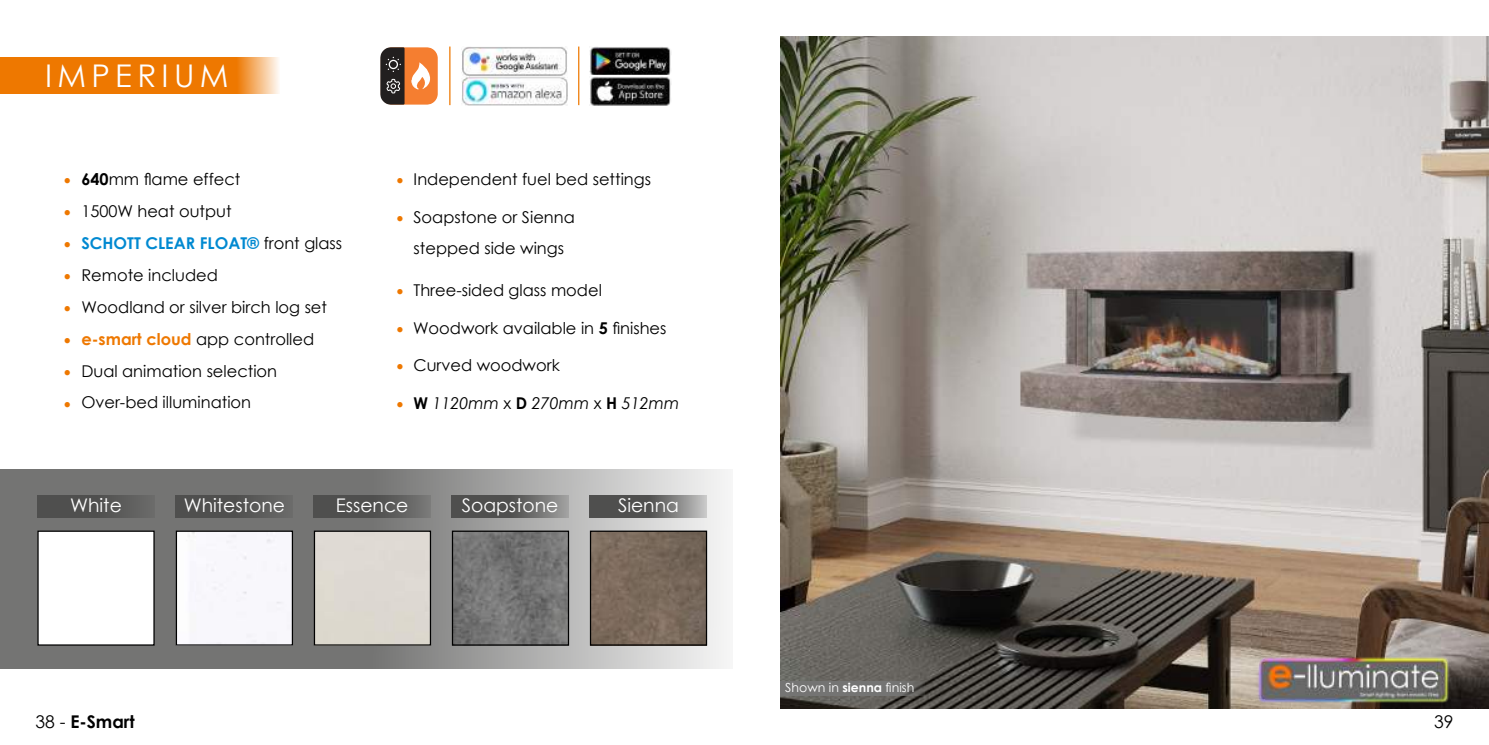
<style>
.page{position:relative;width:1489px;height:745px;background:#fff}
.page>*{position:absolute;margin:0;border:0;box-sizing:border-box;transform-origin:0 0}
.t1{font:31.25px "Century Gothic";letter-spacing:.17em;color:#fff}
.t2{font:20px "Minion Pro";color:#ee7800}
.t3{font:18.75px "Century Gothic";color:#fff}
.t4{font:700 17.5px "Century Gothic";color:#000}
.t5{font:17.5px "Century Gothic";color:#000}
.t6{font:16.25px/32px "Century Gothic";color:#000}
.t7{font:700 16.25px "Century Gothic";color:#0089d1}
.t8{font:italic 16.25px "Century Gothic";color:#000}
.t9{font:12.5px "Century Gothic";color:#fff}
.s1{font-weight:700}
.s2{font-family:"Minion Pro";font-weight:400;font-size:20px;color:#ee7800}
.s3{font-weight:400;color:#000}
.s4{font-weight:700;color:#ee7800}
.s5{font-family:"Minion Pro";font-size:20px;color:#ee7800}
.s6{font-family:"Minion Pro";font-style:normal;font-size:20px;color:#ee7800}
.s7{font-weight:700;font-style:normal}
.s8{font-style:normal}
.s9{font-weight:400}
</style>
<div class="page">
<img style="left:780px;top:36px;width:708px;height:672px">
<div style="left:0;top:58px;width:280px;height:36px;background:#ee7800"></div>
<img style="left:461px;top:47px;width:106px;height:58px">
<img style="left:590px;top:77px;width:81px;height:28px">
<img style="left:589px;top:47px;width:82px;height:27px">
<hr style="left:578px;top:46px;width:1px;height:59px;background:#ee7800">
<svg style="left:380px;top:47px;width:24px;height:58px"></svg>
<svg style="left:381px;top:47px;width:57px;height:58px;background:#a96f49"></svg>
<hr style="left:449px;top:46px;width:1px;height:59px;background:#ee7800">
<img style="left:1254px;top:655px;width:196px;height:50px">
<div style="left:780px;top:680px;width:145px;height:14px;background:#747473"></div>
<svg style="left:0;top:469px;width:728px;height:199px;background:#919191"></svg>
<div style="left:37px;top:495px;width:118px;height:22px;background:linear-gradient(to right,#484847,#646463)"></div>
<div style="left:38px;top:531px;width:116px;height:113px;background:#fff"></div>
<div style="left:37px;top:530px;width:118px;height:115px;border:1px solid #000"></div>
<img style="left:178px;top:532px;width:113px;height:111px">
<div style="left:176px;top:530px;width:117px;height:115px;border:1px solid #000"></div>
<img style="left:454px;top:532px;width:113px;height:111px">
<div style="left:452px;top:530px;width:117px;height:115px;border:1px solid #000"></div>
<img style="left:592px;top:532px;width:113px;height:111px">
<div style="left:590px;top:530px;width:117px;height:115px;border:1px solid #000"></div>
<div style="left:316px;top:532px;width:113px;height:111px;background:#ddd8d2"></div>
<div style="left:314px;top:530px;width:117px;height:115px;border:1px solid #000"></div>
<div style="left:176px;top:495px;width:117px;height:22px;background:linear-gradient(to right,#484847,#656564)"></div>
<div style="left:313px;top:495px;width:117px;height:22px;background:linear-gradient(to right,#454544,#6c6c6b)"></div>
<svg style="left:451px;top:495px;width:117px;height:22px;background:#626261"></svg>
<svg style="left:590px;top:495px;width:117px;height:22px;background:#6c6c6b"></svg>
<h1 class="t1" style="left:45px;top:54px;width:185px">IMPERIUM</h1>
<p class="t2" style="left:64px;top:165px;width:9px">•</p>
<p class="t2" style="left:64px;top:197px;width:9px">•</p>
<p class="t6" style="left:81px;top:163px;width:160px"><span class="s1">640</span>mm flame effect</p>
<p class="t6" style="left:81px;top:195px;width:152px">1500W heat output</p>
<p class="t7" style="left:64px;top:230px;width:280px"><span class="s2">•</span> SCHOTT CLEAR FLOAT® <span class="s3">front glass</span></p>
<p class="t2" style="left:64px;top:261px;width:9px">•</p>
<p class="t2" style="left:64px;top:293px;width:9px">•</p>
<p class="t2" style="left:64px;top:324px;width:9px">•</p>
<p class="t6" style="left:81px;top:258px;width:138px">Remote included</p>
<p class="t6" style="left:81px;top:290px;width:247px">Woodland or silver birch log set <span class="s4">e-smart cloud</span> app controlled</p>
<p class="t6" style="left:64px;top:354px;width:215px"><span class="s5">•</span> Dual animation selection</p>
<p class="t2" style="left:64px;top:388px;width:9px">•</p>
<p class="t6" style="left:81px;top:386px;width:171px">Over-bed illumination</p>
<p class="t6" style="left:396px;top:163px;width:256px"><span class="s5">•</span> Independent fuel bed settings</p>
<p class="t2" style="left:396px;top:203px;width:9px">•</p>
<p class="t6" style="left:413px;top:200px;width:163px">Soapstone or Sienna</p>
<p class="t6" style="left:413px;top:232px;width:152px">stepped side wings</p>
<p class="t2" style="left:396px;top:276px;width:9px">•</p>
<p class="t6" style="left:413px;top:274px;width:190px">Three-sided glass model</p>
<p class="t2" style="left:396px;top:313px;width:9px">•</p>
<p class="t6" style="left:413px;top:311px;width:255px">Woodwork available in <span class="s1">5</span> finishes</p>
<p class="t6" style="left:396px;top:349px;width:165px"><span class="s5">•</span> Curved woodwork</p>
<p class="t8" style="left:396px;top:391px;width:284px"><span class="s6">•</span> <span class="s7">W</span> 1120mm <span class="s8">x</span> <span class="s7">D</span> 270mm <span class="s8">x</span> <span class="s7">H</span> 512mm</p>
<p class="t3" style="left:70px;top:492px;width:53px">White</p>
<p class="t3" style="left:184px;top:492px;width:103px">Whitestone</p>
<p class="t3" style="left:336px;top:492px;width:74px">Essence</p>
<p class="t3" style="left:461px;top:492px;width:98px">Soapstone</p>
<p class="t3" style="left:618px;top:492px;width:62px">Sienna</p>
<p class="t9" style="left:785px;top:678px;width:130px">Shown in <span class="s1">sienna</span> finish</p>
<p class="t4" style="left:35px;top:708px;width:101px"><span class="s9">38 -</span> E-Smart</p>
<p class="t5" style="left:1433px;top:709px;width:21px">39</p>
</div>
